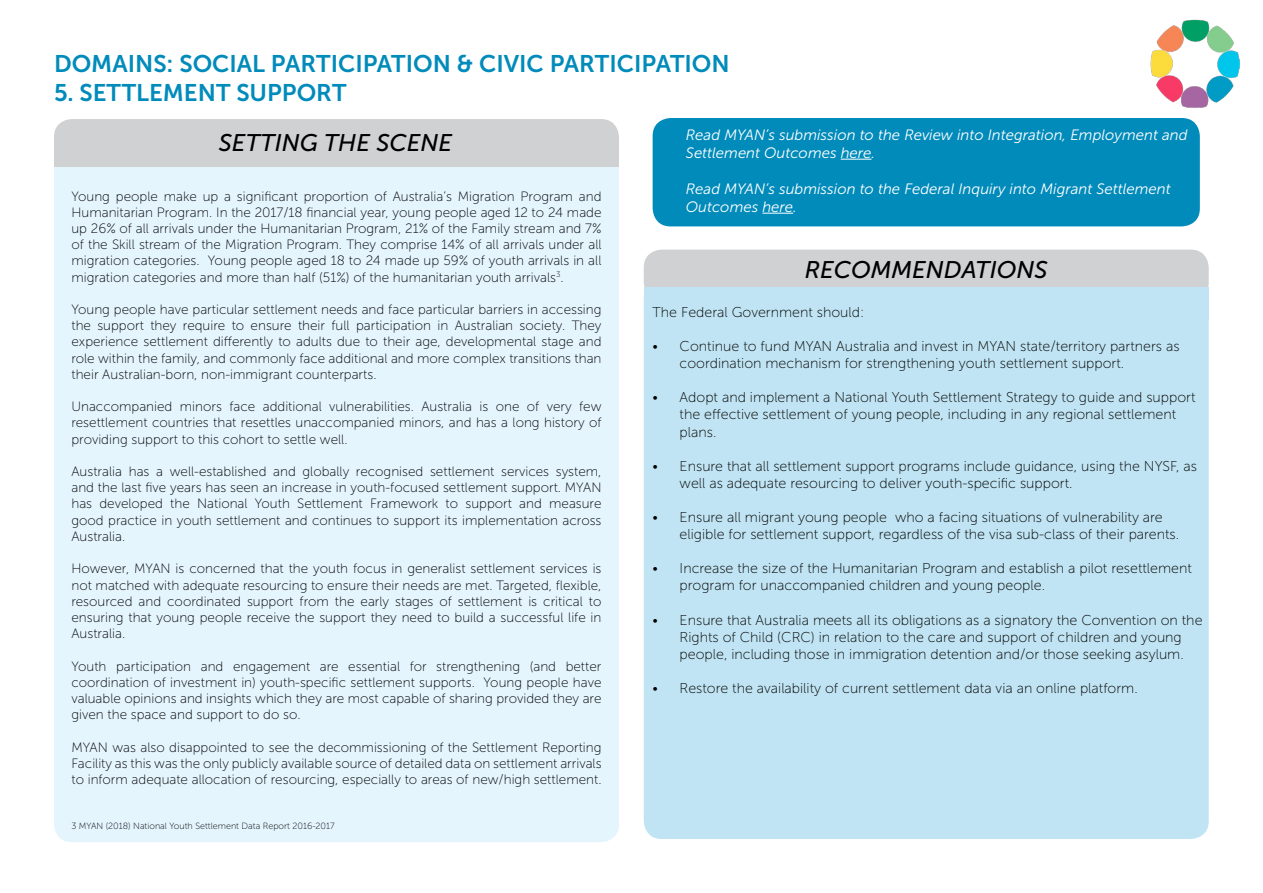
<style>
.page{position:relative;width:1263px;height:893px;background:#fff}
.page>*{position:absolute;margin:0;border:0;box-sizing:border-box;transform-origin:0 0}
.t1{font:24px "Museo Sans 700";color:#008bbb}
.t2{font:italic 24px "Museo Sans 500";color:#000}
.t3{font:italic 15px/18px "Museo Sans 300";color:#fff}
.t4{font:14.25px/17.1px "Museo Sans 100";color:#000}
.t5{font:13.5px/16.2px "Museo Sans 100";color:#000;text-align:justify}
.t6{font:9px "Museo Sans 100";color:#000}
</style>
<div class="page">
<div style="left:54px;top:119px;width:565px;height:77px;background:#cfd1d2;border-radius:18px"></div>
<div style="left:54px;top:167px;width:565px;height:675px;background:#e4f5fe;border-radius:18px"></div>
<div style="left:54px;top:167px;width:565px;height:114px;background:#e4f5fe"></div>
<img style="left:1150px;top:19px;width:89px;height:89px">
<div style="left:653px;top:118px;width:547px;height:108px;background:#008bbb;border-radius:18px"></div>
<hr style="left:841px;top:159px;width:30px;height:1px;background:#fff">
<hr style="left:762px;top:213px;width:31px;height:1px;background:#fff">
<div style="left:644px;top:280px;width:565px;height:559px;background:#c0e4f3;border-radius:18px"></div>
<div style="left:644px;top:250px;width:565px;height:50px;background:#cfd1d2;border-radius:18px"></div>
<div style="left:644px;top:287px;width:565px;height:33px;background:#c0e4f3"></div>
<h1 class="t1" style="left:54px;top:50px;width:677px">DOMAINS: SOCIAL PARTICIPATION &amp; CIVIC PARTICIPATION</h1>
<h1 class="t1" style="left:54px;top:79px;width:294px">5. SETTLEMENT SUPPORT</h1>
<h1 class="t2" style="left:219px;top:130px;width:235px">SETTING THE SCENE</h1>
<p class="t5" style="left:71px;top:188px;width:532px">Young people make up a significant proportion of Australia’s Migration Program and Humanitarian Program. In the 2017/18 financial year, young people aged 12 to 24 made up 26% of all arrivals under the Humanitarian Program, 21% of the Family stream and 7% of the Skill stream of the Migration Program. They comprise 14% of all arrivals under all migration categories. Young people aged 18 to 24 made up 59% of youth arrivals in all migration categories and more than half (51%) of the humanitarian youth arrivals<sup>3</sup>.</p>
<p class="t5" style="left:71px;top:301px;width:532px">Young people have particular settlement needs and face particular barriers in accessing the support they require to ensure their full participation in Australian society. They experience settlement differently to adults due to their age, developmental stage and role within the family, and commonly face additional and more complex transitions than their Australian-born, non-immigrant counterparts.</p>
<p class="t5" style="left:71px;top:399px;width:532px">Unaccompanied minors face additional vulnerabilities. Australia is one of very few resettlement countries that resettles unaccompanied minors, and has a long history of providing support to this cohort to settle well.</p>
<p class="t5" style="left:71px;top:463px;width:532px">Australia has a well-established and globally recognised settlement services system, and the last five years has seen an increase in youth-focused settlement support. MYAN has developed the National Youth Settlement Framework to support and measure good practice in youth settlement and continues to support its implementation across Australia.</p>
<p class="t5" style="left:71px;top:561px;width:532px">However, MYAN is concerned that the youth focus in generalist settlement services is not matched with adequate resourcing to ensure their needs are met. Targeted, flexible, resourced and coordinated support from the early stages of settlement is critical to ensuring that young people receive the support they need to build a successful life in Australia.</p>
<p class="t5" style="left:71px;top:658px;width:532px">Youth participation and engagement are essential for strengthening (and better coordination of investment in) youth-specific settlement supports. Young people have valuable opinions and insights which they are most capable of sharing provided they are given the space and support to do so.</p>
<p class="t5" style="left:71px;top:739px;width:532px">MYAN was also disappointed to see the decommissioning of the Settlement Reporting Facility as this was the only publicly available source of detailed data on settlement arrivals to inform adequate allocation of resourcing, especially to areas of new/high settlement.</p>
<p class="t6" style="left:71px;top:821px;width:265px">3 MYAN (2018) National Youth Settlement Data Report 2016-2017</p>
<p class="t3" style="left:686px;top:126px;width:503px">Read MYAN’s submission to the Review into Integration, Employment and<br>Settlement Outcomes here.</p>
<p class="t3" style="left:686px;top:180px;width:486px">Read MYAN’s submission to the Federal Inquiry into Migrant Settlement<br>Outcomes here.</p>
<h1 class="t2" style="left:805px;top:257px;width:244px">RECOMMENDATIONS</h1>
<p class="t4" style="left:653px;top:304px;width:213px">The Federal Government should:</p>
<p class="t4" style="left:680px;top:338px;width:501px;text-indent:-27px">• Continue to fund MYAN Australia and invest in MYAN state/territory partners as coordination mechanism for strengthening youth settlement support.</p>
<p class="t4" style="left:680px;top:389px;width:517px;text-indent:-27px">• Adopt and implement a National Youth Settlement Strategy to guide and support the effective settlement of young people, including in any regional settlement plans.</p>
<p class="t4" style="left:680px;top:457px;width:519px;text-indent:-27px">• Ensure that all settlement support programs include guidance, using the NYSF, as well as adequate resourcing to deliver youth-specific support.</p>
<p class="t4" style="left:680px;top:509px;width:501px;text-indent:-27px">• Ensure all migrant young people who a facing situations of vulnerability are eligible for settlement support, regardless of the visa sub-class of their parents.</p>
<p class="t4" style="left:680px;top:560px;width:514px;text-indent:-27px">• Increase the size of the Humanitarian Program and establish a pilot resettlement program for unaccompanied children and young people.</p>
<p class="t4" style="left:653px;top:611px;width:551px;text-align:center">• Ensure that Australia meets all its obligations as a signatory the Convention on the<br>Rights of Child (CRC) in relation to the care and support of children and young people, including those in immigration detention and/or those seeking asylum.</p>
<p class="t4" style="left:653px;top:680px;width:487px">• Restore the availability of current settlement data via an online platform.</p>
</div>
